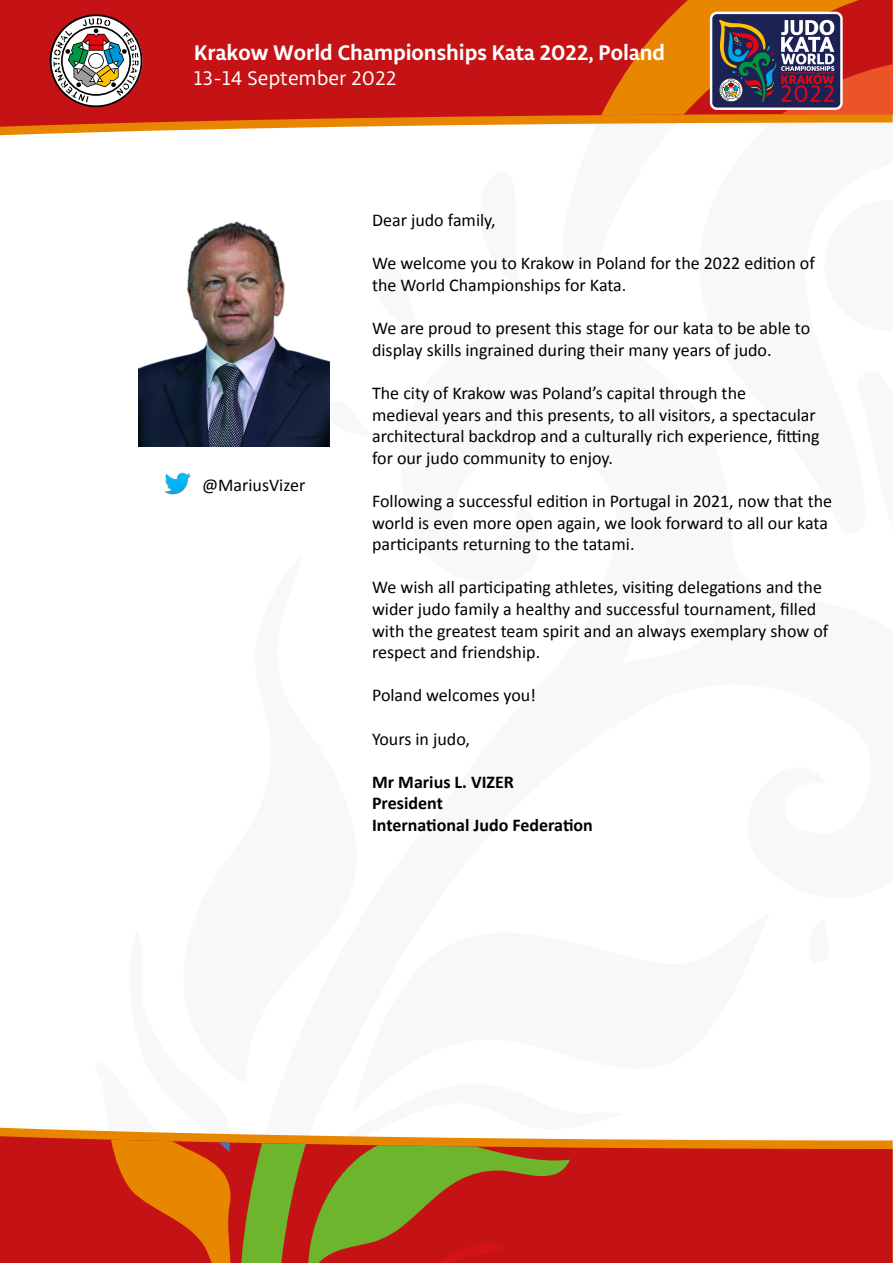
<style>
.page{position:relative;width:893px;height:1263px;background:#fff}
.page>*{position:absolute;margin:0;border:0;box-sizing:border-box;transform-origin:0 0}
.t1{font:700 22.5px "Libertad";color:#fff}
.t2{font:21px "Libertad";color:#fff}
.t3{font:18px/21.6px "Calibri";color:#000}
.t4{font:700 18px/21.6px "Calibri";color:#000}
</style>
<div class="page">
<svg style="left:0;top:1128px;width:241px;height:8px"></svg>
<svg style="left:0;top:1136px;width:893px;height:126px;background:#c81f19"></svg>
<svg style="left:241px;top:1134px;width:381px;height:128px;background:#a95922"></svg>
<svg style="left:90px;top:1128px;width:144px;height:134px;background:#d75212"></svg>
<svg style="left:0;top:127px;width:330px;height:8px"></svg>
<svg style="left:0;top:0;width:893px;height:127px;background:#c92218"></svg>
<svg style="left:50px;top:14px;width:92px;height:93px"></svg>
<svg style="left:601px;top:0;width:292px;height:115px;background:#aa5334"></svg>
<img style="left:138px;top:221px;width:192px;height:225px">
<img style="left:165px;top:472px;width:26px;height:23px">
<p class="t1" style="left:194px;top:38px;width:472px">Krakow World Championships Kata 2022, Poland</p>
<p class="t2" style="left:194px;top:66px;width:204px">13-14 September 2022</p>
<p class="t3" style="left:202px;top:473px;width:105px">@MariusVizer</p>
<p class="t3" style="left:372px;top:208px;width:125px">Dear judo family,</p>
<p class="t3" style="left:372px;top:252px;width:444px">We welcome you to Krakow in Poland for the 2022 edition of the World Championships for Kata.</p>
<p class="t3" style="left:372px;top:316px;width:440px">We are proud to present this stage for our kata to be able to display skills ingrained during their many years of judo.</p>
<p class="t3" style="left:372px;top:381px;width:449px">The city of Krakow was Poland’s capital through the<br>medieval years and this presents, to all visitors, a spectacular architectural backdrop and a culturally rich experience, fitting for our judo community to enjoy.</p>
<p class="t3" style="left:372px;top:489px;width:462px">Following a successful edition in Portugal in 2021, now that the world is even more open again, we look forward to all our kata participants returning to the tatami.</p>
<p class="t3" style="left:372px;top:576px;width:458px">We wish all participating athletes, visiting delegations and the wider judo family a healthy and successful tournament, filled with the greatest team spirit and an always exemplary show of respect and friendship.</p>
<p class="t3" style="left:372px;top:684px;width:166px">Poland welcomes you!</p>
<p class="t3" style="left:372px;top:727px;width:99px">Yours in judo,</p>
<p class="t4" style="left:372px;top:770px;width:222px">Mr Marius L. VIZER<br>President<br>International Judo Federation</p>
</div>
